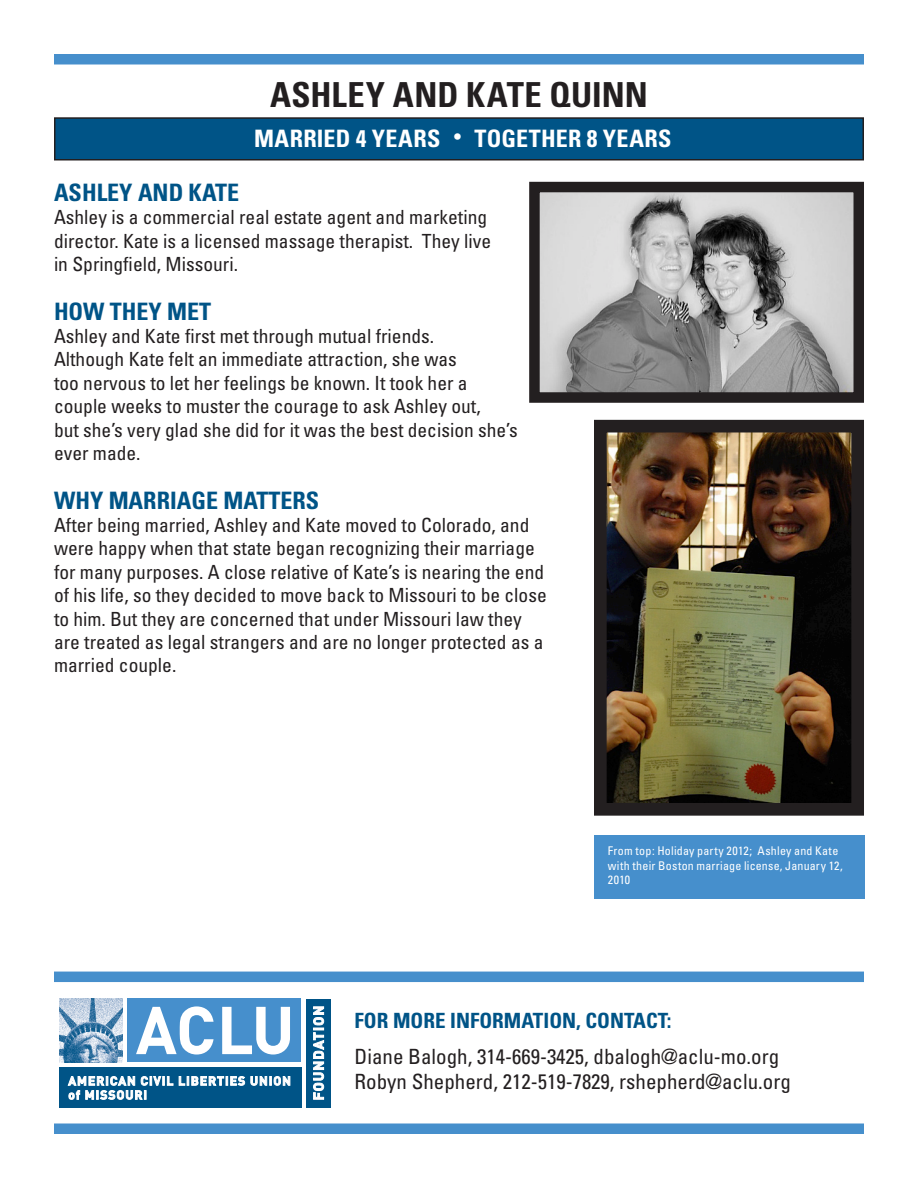
<style>
.page{position:relative;width:918px;height:1188px;background:#fff}
.page>*{position:absolute;margin:0;border:0;box-sizing:border-box;transform-origin:0 0}
.t1{font:700 condensed 34.5px "Univers";letter-spacing:.005em;color:#231f20}
.t2{font:700 condensed 24px "Univers";color:#005487}
.t3{font:700 condensed 24px "Univers";letter-spacing:.015em;color:#fff}
.t4{font:condensed 21px/25.2px "Univers";color:#231f20}
.t5{font:700 condensed 21px "Univers";color:#005487}
.t6{font:condensed 19.5px/23.4px "Univers";color:#231f20}
.t7{font:condensed 12px/14.4px "Univers";letter-spacing:.02em;color:#fff}
</style>
<div class="page">
<div style="left:307px;top:999px;width:24px;height:109px;background:#005487"></div>
<svg style="left:313px;top:1007px;width:11px;height:93px"></svg>
<div style="left:128px;top:999px;width:173px;height:63px;background:#468fcc"></div>
<svg style="left:136px;top:1006px;width:78px;height:49px"></svg>
<svg style="left:222px;top:1007px;width:68px;height:48px"></svg>
<div style="left:59px;top:1067px;width:242px;height:41px;background:#005487"></div>
<img style="left:59px;top:999px;width:63px;height:63px">
<svg style="left:179px;top:1076px;width:66px;height:10px"></svg>
<svg style="left:251px;top:1076px;width:39px;height:10px"></svg>
<svg style="left:68px;top:1076px;width:105px;height:24px"></svg>
<div style="left:54px;top:1124px;width:810px;height:10px;background:#468fcc"></div>
<div style="left:54px;top:972px;width:810px;height:10px;background:#468fcc"></div>
<div style="left:55px;top:118px;width:808px;height:42px;background:#005487"></div>
<div style="left:54px;top:117px;width:810px;height:43px;border:2px solid #231f20"></div>
<div style="left:54px;top:54px;width:810px;height:10px;background:#468fcc"></div>
<img style="left:608px;top:434px;width:242px;height:368px">
<div style="left:594px;top:420px;width:270px;height:396px;border:13px solid #231f20"></div>
<img style="left:540px;top:193px;width:313px;height:199px">
<div style="left:529px;top:182px;width:335px;height:221px;border:10px solid #231f20"></div>
<div style="left:594px;top:835px;width:270px;height:64px;background:#468fcc"></div>
<p class="t1" style="left:270px;top:73px;width:379px">ASHLEY AND KATE QUINN</p>
<p class="t3" style="left:254px;top:124px;width:419px">MARRIED 4 YEARS <sup>•</sup> TOGETHER 8 YEARS</p>
<p class="t2" style="left:54px;top:178px;width:187px">ASHLEY AND KATE</p>
<p class="t6" style="left:54px;top:205px;width:439px">Ashley is a commercial real estate agent and marketing director. Kate is a licensed massage therapist. They live in Springfield, Missouri.</p>
<p class="t2" style="left:54px;top:296px;width:159px">HOW THEY MET</p>
<p class="t6" style="left:54px;top:324px;width:465px">Ashley and Kate first met through mutual friends.<br>Although Kate felt an immediate attraction, she was<br>too nervous to let her feelings be known. It took her a couple weeks to muster the courage to ask Ashley out,<br>but she’s very glad she did for it was the best decision she’s ever made.</p>
<p class="t2" style="left:54px;top:485px;width:267px">WHY MARRIAGE MATTERS</p>
<p class="t6" style="left:54px;top:513px;width:494px">After being married, Ashley and Kate moved to Colorado, and were happy when that state began recognizing their marriage for many purposes. A close relative of Kate’s is nearing the end of his life, so they decided to move back to Missouri to be close to him. But they are concerned that under Missouri law they are treated as legal strangers and are no longer protected as a married couple.</p>
<p class="t7" style="left:608px;top:844px;width:236px">From top: Holiday party 2012; Ashley and Kate with their Boston marriage license, January 12,<br>2010</p>
<p class="t5" style="left:355px;top:1008px;width:318px">FOR MORE INFORMATION, CONTACT:</p>
<p class="t4" style="left:355px;top:1043px;width:438px">Diane Balogh, 314-669-3425, dbalogh@aclu-mo.org<br>Robyn Shepherd, 212-519-7829, rshepherd@aclu.org</p>
</div>
